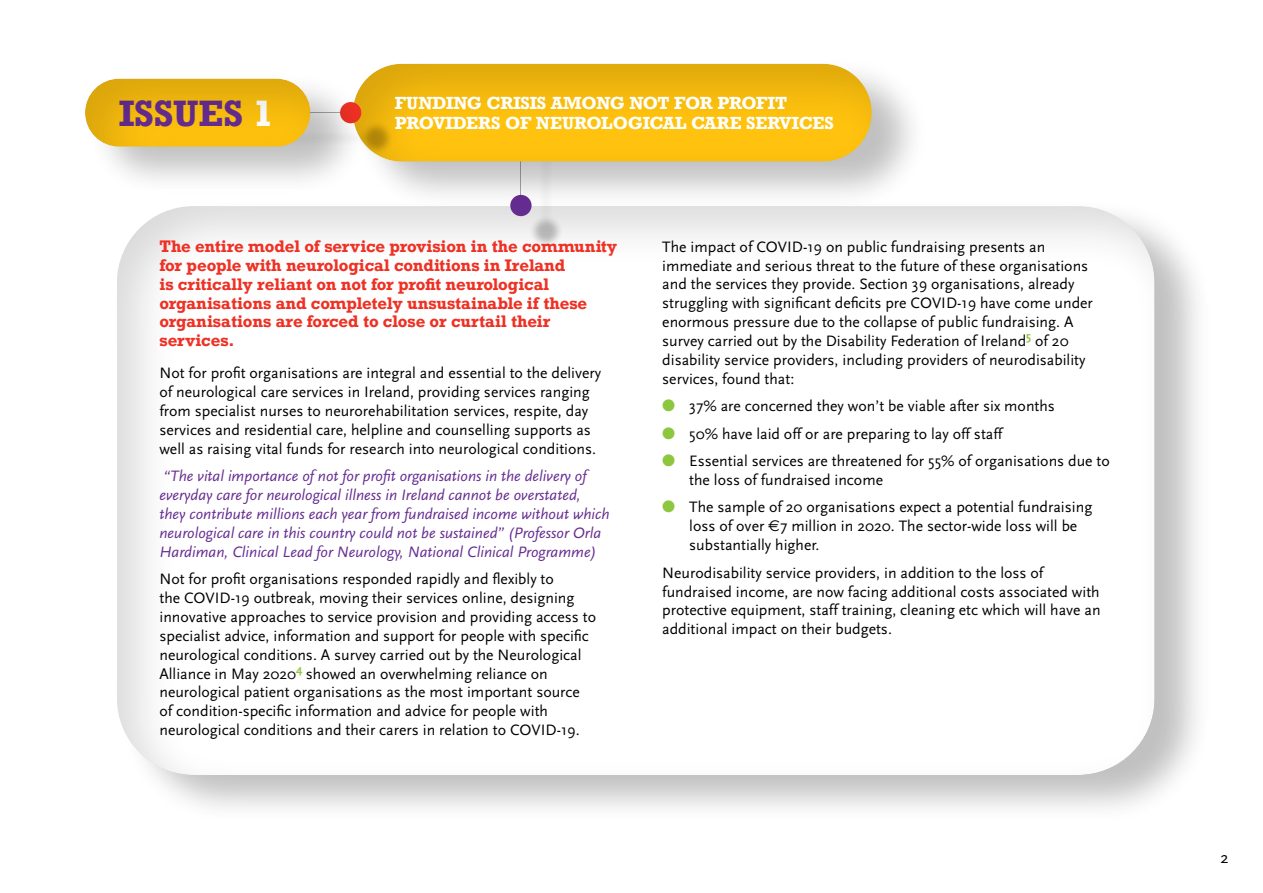
<style>
.page{position:relative;width:1263px;height:893px;background:#fff}
.page>*{position:absolute;margin:0;border:0;box-sizing:border-box;transform-origin:0 0}
.t1{font:700 34.5px "Rockwell";color:#662d91}
.t2{font:700 16.5px "Rockwell";letter-spacing:-.01em;color:#fff}
.t3{font:16.5px "Scala Sans";color:#000}
.t4{font:15.75px/18.9px "Scala Sans";color:#000}
.t5{font:italic 15.75px/18.9px "Scala Sans";color:#662d91}
.t6{font:700 15.75px/18.9px "Rockwell";color:#ee3124}
.s1{color:#fff}
.s2{color:#8dc63f}
.s3{font-family:"Euro Sans"}
</style>
<div class="page">
<div style="left:118px;top:199px;width:1094px;height:625px;background:#000;opacity:.25"></div>
<div style="left:114px;top:205px;width:1041px;height:570px;background:#000;opacity:.15"></div>
<div style="left:529px;top:96px;width:35px;height:153px;background:#000;opacity:.25"></div>
<div style="left:510px;top:195px;width:21px;height:21px;background:#662d91;border-radius:50%"></div>
<div style="left:355px;top:57px;width:574px;height:154px;background:#000;opacity:.25"></div>
<div style="left:350px;top:63px;width:522px;height:101px;background:#000;opacity:.15"></div>
<div style="left:282px;top:121px;width:112px;height:35px;background:#000;opacity:.25"></div>
<div style="left:87px;top:72px;width:281px;height:124px;background:#000;opacity:.25"></div>
<div style="left:72px;top:77px;width:264px;height:71px;background:#000;opacity:.15"></div>
<h1 class="t1" style="left:119px;top:91px;width:157px">ISSUES <span class="s1">1</span></h1>
<p class="t2" style="left:395px;top:92px;width:394px">FUNDING CRISIS AMONG NOT FOR PROFIT</p>
<p class="t2" style="left:395px;top:112px;width:441px">PROVIDERS OF NEUROLOGICAL CARE SERVICES</p>
<p class="t6" style="left:159px;top:236px;width:459px">The entire model of service provision in the community for people with neurological conditions in Ireland<br>is critically reliant on not for profit neurological organisations and completely unsustainable if these organisations are forced to close or curtail their services.</p>
<p class="t4" style="left:159px;top:364px;width:443px">Not for profit organisations are integral and essential to the delivery of neurological care services in Ireland, providing services ranging from specialist nurses to neurorehabilitation services, respite, day services and residential care, helpline and counselling supports as well as raising vital funds for research into neurological conditions.</p>
<p class="t5" style="left:159px;top:467px;width:452px">“The vital importance of not for profit organisations in the delivery of everyday care for neurological illness in Ireland cannot be overstated, they contribute millions each year from fundraised income without which neurological care in this country could not be sustained” (Professor Orla Hardiman, Clinical Lead for Neurology, National Clinical Programme)</p>
<p class="t4" style="left:159px;top:570px;width:438px">Not for profit organisations responded rapidly and flexibly to<br>the COVID-19 outbreak, moving their services online, designing innovative approaches to service provision and providing access to specialist advice, information and support for people with specific neurological conditions. A survey carried out by the Neurological Alliance in May 2020<sup>4</sup> showed an overwhelming reliance on neurological patient organisations as the most important source of condition-specific information and advice for people with neurological conditions and their carers in relation to COVID-19.</p>
<p class="t4" style="left:662px;top:237px;width:432px">The impact of COVID-19 on public fundraising presents an immediate and serious threat to the future of these organisations and the services they provide. Section 39 organisations, already struggling with significant deficits pre COVID-19 have come under enormous pressure due to the collapse of public fundraising. A survey carried out by the Disability Federation of Ireland<sup>5</sup> of 20 disability service providers, including providers of neurodisability services, found that:</p>
<p class="t4" style="left:662px;top:397px;width:394px"><span class="s2">●</span> 37% are concerned they won’t be viable after six months</p>
<p class="t4" style="left:662px;top:424px;width:341px"><span class="s2">●</span> 50% have laid off or are preparing to lay off staff</p>
<p class="t4" style="left:689px;top:452px;width:422px;text-indent:-27px"><span class="s2">●</span> Essential services are threatened for 55% of organisations due to the loss of fundraised income</p>
<p class="t4" style="left:689px;top:498px;width:405px;text-indent:-27px"><span class="s2">●</span> The sample of 20 organisations expect a potential fundraising loss of over <span class="s3">E</span>7 million in 2020. The sector-wide loss will be substantially higher.</p>
<p class="t4" style="left:662px;top:563px;width:440px">Neurodisability service providers, in addition to the loss of fundraised income, are now facing additional costs associated with protective equipment, staff training, cleaning etc which will have an additional impact on their budgets.</p>
<p class="t3" style="left:1220px;top:848px;width:10px">2</p>
</div>
